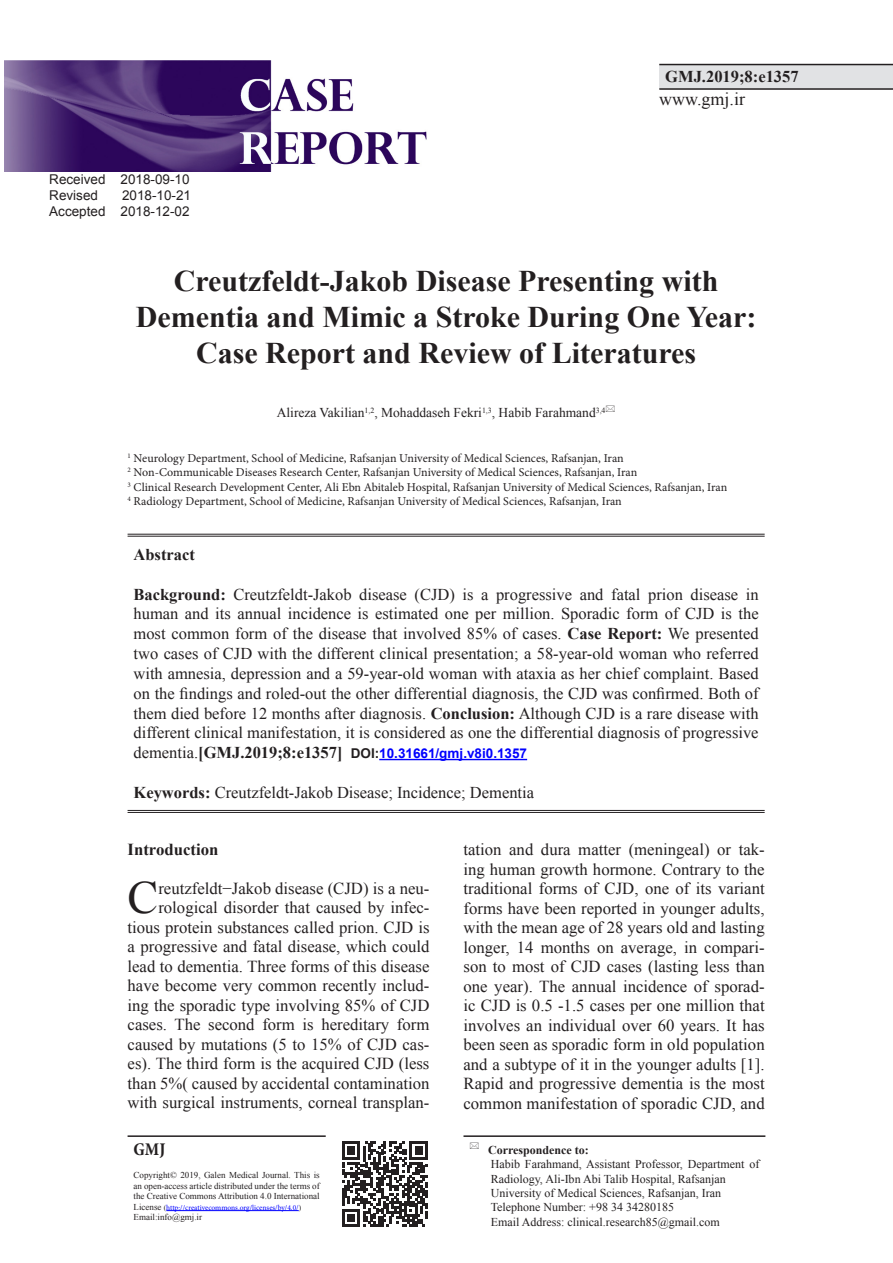
<style>
.page{position:relative;width:893px;height:1263px;background:#fff}
.page>*{position:absolute;margin:0;border:0;box-sizing:border-box;transform-origin:0 0}
.t1{font:46.2px "Times New Roman";color:#231f20}
.t2{font:700 30px/36px "Times New Roman";color:#231f20;text-align:center}
.t3{font:18px "Times New Roman";color:#231f20}
.t4{font:700 condensed 18px "Minion Pro";color:#231f20}
.t5{font:16.8px/19.5px "Times New Roman";color:#231f20;text-align:right}
.t6{font:700 16.8px "Times New Roman";color:#231f20}
.t7{font:16.5px/19.8px "Times New Roman";color:#231f20;text-align:justify}
.t8{font:700 16.5px "Times New Roman";color:#231f20}
.t9{font:13.5px "Times New Roman";color:#231f20}
.t10{font:13.5px "Arial";color:#231f20}
.t11{font:700 13.5px "Arial";color:#00f}
.t12{font:12px "Minion Pro";color:#231f20}
.t13{font:12px/14.4px "Times New Roman";color:#231f20}
.t14{font:700 12px "Times New Roman";color:#231f20}
.t15{font:9px/10.5px "Times New Roman";color:#231f20;text-align:justify}
.t16{font:7.5px "Minion Pro";letter-spacing:-.005em;color:#00f}
.s1{font-weight:700}
.s2{font-family:"Times New Roman";font-weight:400;font-size:16.5px;color:#231f20}
.s3{font-family:"Times New Roman";font-size:16.5px;color:#231f20}
.s4{color:#231f20}
.s5{font-family:"Times New Roman";font-size:9px;color:#231f20}
.s6{font-family:"Times New Roman";color:#231f20}
</style>
<div class="page">
<div style="left:659px;top:65px;width:234px;height:24px;background:#e1e2e4"></div>
<hr style="left:659px;top:64px;width:234px;height:1px;background:#231f20">
<hr style="left:659px;top:88px;width:234px;height:2px;background:#231f20">
<hr style="left:463px;top:1135px;width:302px;height:2px;background:#231f20">
<hr style="left:128px;top:1135px;width:198px;height:2px;background:#231f20">
<hr style="left:166px;top:1210px;width:133px;height:1px;background:#00f">
<svg style="left:342px;top:1141px;width:86px;height:86px"></svg>
<hr style="left:128px;top:534px;width:637px;height:1px;background:#231f20">
<hr style="left:128px;top:536px;width:637px;height:1px;background:#231f20">
<hr style="left:128px;top:810px;width:637px;height:1px;background:#231f20">
<hr style="left:128px;top:812px;width:637px;height:1px;background:#231f20">
<hr style="left:379px;top:759px;width:148px;height:1px;background:#00f">
<img style="left:4px;top:60px;width:423px;height:111px">
<p class="t10" style="left:49px;top:170px;width:142px">Received 2018-09-10</p>
<p class="t10" style="left:49px;top:186px;width:50px">Revised</p>
<p class="t10" style="left:122px;top:186px;width:71px">2018-10-21</p>
<p class="t10" style="left:49px;top:202px;width:142px">Accepted 2018-12-02</p>
<p class="t8" style="left:665px;top:64px;width:135px">GMJ.2019;8:e1357</p>
<p class="t3" style="left:659px;top:87px;width:87px">www.gmj.ir</p>
<p class="t2" style="left:174px;top:262px;width:546px">Creutzfeldt-Jakob Disease Presenting with</p>
<p class="t2" style="left:136px;top:298px;width:622px">Dementia and Mimic a Stroke During One Year:<br>Case Report and Review of Literatures</p>
<p class="t9" style="left:277px;top:403px;width:330px">Alireza Vakilian<sup>1,2</sup>, Mohaddaseh Fekri<sup>1,3</sup>, Habib Farahmand<sup>3,4</sup></p>
<p class="t12" style="left:128px;top:450px;width:498px"><sup>1</sup> Neurology Department, School of Medicine, Rafsanjan University of Medical Sciences, Rafsanjan, Iran</p>
<p class="t12" style="left:128px;top:465px;width:511px"><sup>2</sup> Non-Communicable Diseases Research Center, Rafsanjan University of Medical Sciences, Rafsanjan, Iran</p>
<p class="t12" style="left:128px;top:479px;width:601px"><sup>3</sup> Clinical Research Development Center, Ali Ebn Abitaleb Hospital, Rafsanjan University of Medical Sciences, Rafsanjan, Iran</p>
<p class="t12" style="left:128px;top:493px;width:496px"><sup>4</sup> Radiology Department, School of Medicine, Rafsanjan University of Medical Sciences, Rafsanjan, Iran</p>
<p class="t8" style="left:134px;top:543px;width:63px">Abstract</p>
<p class="t7" style="left:134px;top:584px;width:627px"><span class="s1">Background:</span> Creutzfeldt-Jakob disease (CJD) is a progressive and fatal prion disease in human and its annual incidence is estimated one per million. Sporadic form of CJD is the most common form of the disease that involved 85% of cases. <span class="s1">Case Report:</span> We presented two cases of CJD with the different clinical presentation; a 58-year-old woman who referred with amnesia, depression and a 59-year-old woman with ataxia as her chief complaint. Based on the findings and roled-out the other differential diagnosis, the CJD was confirmed. Both of them died before 12 months after diagnosis. <span class="s1">Conclusion:</span> Although CJD is a rare disease with different clinical manifestation, it is considered as one the differential diagnosis of progressive</p>
<p class="t11" style="left:134px;top:744px;width:395px"><span class="s2">dementia.</span><span class="s3">[GMJ.2019;8:e1357]</span> <span class="s4">DOI:</span>10.31661/gmj.v8i0.1357</p>
<p class="t7" style="left:134px;top:782px;width:402px"><span class="s1">Keywords:</span> Creutzfeldt-Jakob Disease; Incidence; Dementia</p>
<p class="t6" style="left:128px;top:837px;width:92px">Introduction</p>
<p class="t1" style="left:128px;top:865px;width:32px">C</p>
<p class="t5" style="left:128px;top:878px;width:303px">reutzfeldt−Jakob disease (CJD) is a neu&shy;rological disorder that caused by infec&shy;tious protein substances called prion. CJD is a progressive and fatal disease, which could lead to dementia. Three forms of this disease have become very common recently includ&shy;ing the sporadic type involving 85% of CJD cases. The second form is hereditary form caused by mutations (5 to 15% of CJD cas&shy;es). The third form is the acquired CJD (less than 5%( caused by accidental contamination with surgical instruments, corneal transplan-</p>
<p class="t4" style="left:134px;top:1137px;width:33px">GMJ</p>
<p class="t15" style="left:134px;top:1170px;width:188px">Copyright© 2019, Galen Medical Journal. This is an open-access article distributed under the terms of the Creative Commons Attribution 4.0 International</p>
<p class="t16" style="left:134px;top:1202px;width:169px"><span class="s5">License</span> <span class="s6">(</span>http://creativecommons.org/licenses/by/4.0/<span class="s6">)</span></p>
<p class="t15" style="left:134px;top:1212px;width:70px">Email:info@gmj.ir</p>
<p class="t5" style="left:463px;top:839px;width:303px;text-align:justify">tation and dura matter (meningeal) or tak&shy;ing human growth hormone. Contrary to the traditional forms of CJD, one of its variant forms have been reported in younger adults, with the mean age of 28 years old and lasting longer, 14 months on average, in compari&shy;son to most of CJD cases (lasting less than one year). The annual incidence of sporad&shy;ic CJD is 0.5 -1.5 cases per one million that involves an individual over 60 years. It has been seen as sporadic form in old population and a subtype of it in the younger adults [1].<br>Rapid and progressive dementia is the most common manifestation of sporadic CJD, and</p>
<p class="t14" style="left:488px;top:1141px;width:102px">Correspondence to:</p>
<p class="t13" style="left:491px;top:1156px;width:270px">Habib Farahmand, Assistant Professor, Department of<br>Radiology, Ali-Ibn Abi Talib Hospital, Rafsanjan</p>
<p class="t13" style="left:491px;top:1185px;width:232px">University of Medical Sciences, Rafsanjan, Iran</p>
<p class="t13" style="left:491px;top:1200px;width:185px">Telephone Number: +98 34 34280185</p>
<p class="t13" style="left:491px;top:1214px;width:231px">Email Address: clinical.research85@gmail.com</p>
</div>
